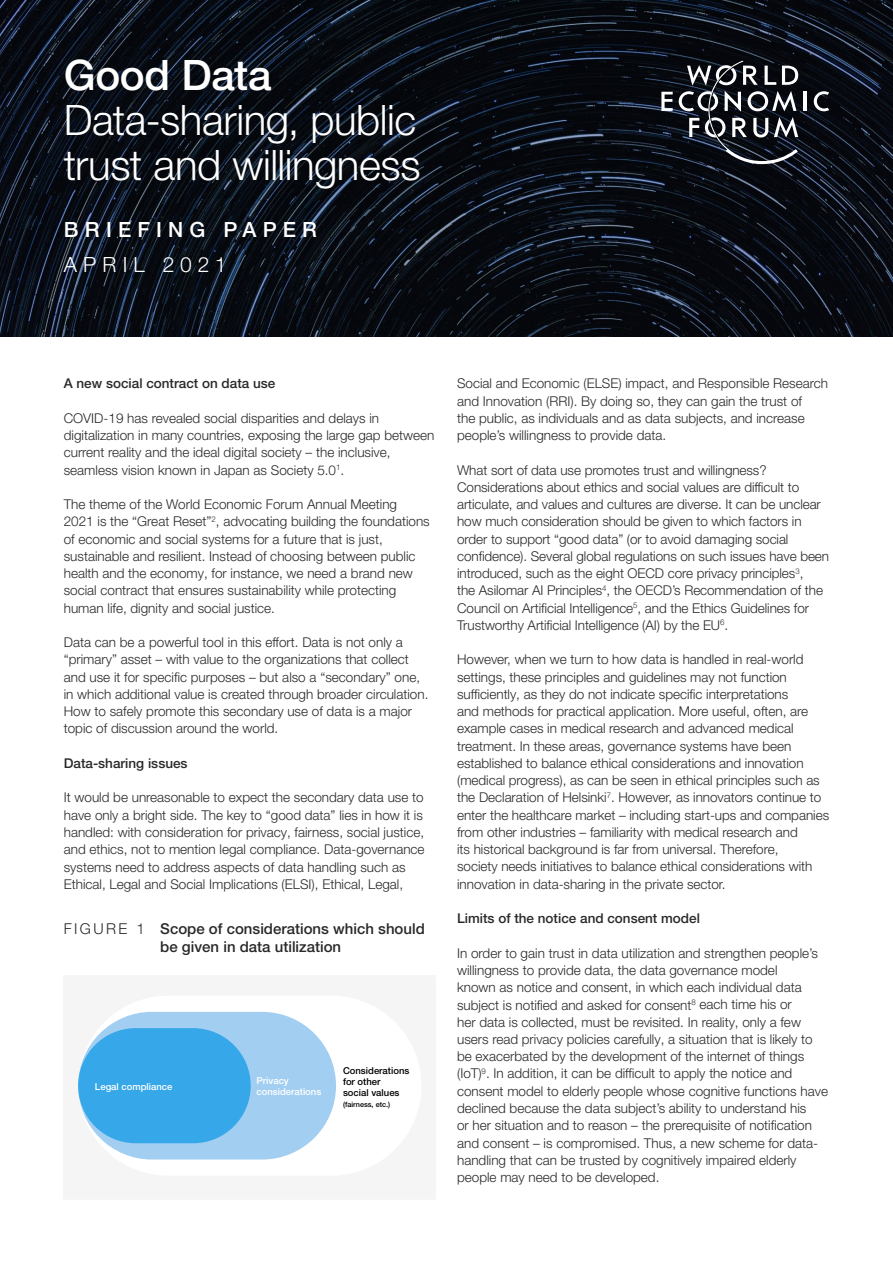
<style>
.page{position:relative;width:893px;height:1263px;background:#fff}
.page>*{position:absolute;margin:0;border:0;box-sizing:border-box;transform-origin:0 0}
.t1{font:300 42px/45px "Helvetica Neue LT Pro";letter-spacing:-.01em;color:#fff}
.t2{font:500 42px "Helvetica Neue LT Pro";letter-spacing:-.01em;color:#fff}
.t3{font:500 21px "Helvetica Neue LT Pro";letter-spacing:.3em;color:#fff}
.t4{font:300 21px "Helvetica Neue LT Pro";letter-spacing:.29em;color:#fff}
.t5{font:500 15px/18px "Helvetica Neue LT Pro";color:#292929}
.t6{font:300 13.5px/17.2px "Helvetica Neue LT Pro";color:#292929}
.t7{font:500 13.5px "Helvetica Neue LT Pro";color:#292929}
.t8{font:500 9.45px/10.8px "Helvetica Neue LT Pro";color:#fff}
.t9{font:500 9.45px/10.8px "Helvetica Neue LT Pro";color:#000}
.t10{font:500 7.35px "Helvetica Neue LT Pro";color:#000}
.s1{font-weight:300}
</style>
<div class="page">
<svg style="left:0;top:0;width:893px;height:337px;background:#0b1019"></svg>
<svg style="left:661px;top:92px;width:12px;height:19px"></svg>
<hr style="left:803px;top:92px;width:3px;height:19px;background:#fff">
<svg style="left:814px;top:91px;width:15px;height:20px"></svg>
<svg style="left:679px;top:61px;width:119px;height:103px;background:#3c3f46"></svg>
<div style="left:64px;top:975px;width:372px;height:224px;background:#f6f6f6"></div>
<div style="left:78px;top:996px;width:343px;height:180px;background:#fff;border-radius:90px"></div>
<div style="left:78px;top:1012px;width:258px;height:147px;background:#a2cef2;border-radius:74px"></div>
<div style="left:78px;top:1028px;width:173px;height:115px;background:#36a7e9;border-radius:58px"></div>
<h1 class="t2" style="left:64px;top:50px;width:209px">Good Data</h1>
<h1 class="t1" style="left:64px;top:97px;width:358px">Data-sharing, public trust and willingness</h1>
<h2 class="t3" style="left:64px;top:217px;width:255px">BRIEFING PAPER</h2>
<h2 class="t4" style="left:64px;top:251px;width:164px">APRIL 2021</h2>
<p class="t7" style="left:64px;top:375px;width:213px">A new social contract on data use</p>
<p class="t6" style="left:64px;top:409px;width:372px">COVID-19 has revealed social disparities and delays in digitalization in many countries, exposing the large gap between current reality and the ideal digital society – the inclusive, seamless vision known in Japan as Society 5.0<sup>1</sup>.</p>
<p class="t6" style="left:64px;top:495px;width:367px">The theme of the World Economic Forum Annual Meeting 2021 is the “Great Reset”<sup>2</sup>, advocating building the foundations of economic and social systems for a future that is just, sustainable and resilient. Instead of choosing between public health and the economy, for instance, we need a brand new social contract that ensures sustainability while protecting human life, dignity and social justice.</p>
<p class="t6" style="left:64px;top:633px;width:366px">Data can be a powerful tool in this effort. Data is not only a “primary” asset – with value to the organizations that collect and use it for specific purposes – but also a “secondary” one, in which additional value is created through broader circulation.<br>How to safely promote this secondary use of data is a major topic of discussion around the world.</p>
<p class="t7" style="left:64px;top:755px;width:125px">Data-sharing issues</p>
<p class="t6" style="left:64px;top:789px;width:362px">It would be unreasonable to expect the secondary data use to have only a bright side. The key to “good data” lies in how it is handled: with consideration for privacy, fairness, social justice, and ethics, not to mention legal compliance. Data-governance systems need to address aspects of data handling such as Ethical, Legal and Social Implications (ELSI), Ethical, Legal,</p>
<p class="t5" style="left:160px;top:919px;width:266px;text-indent:-97px"><span class="s1">F I G U R E 1</span> Scope of considerations which should be given in data utilization</p>
<p class="t8" style="left:95px;top:1081px;width:79px">Legal compliance</p>
<p class="t8" style="left:256px;top:1075px;width:66px">Privacy considerations</p>
<p class="t9" style="left:343px;top:1065px;width:68px">Considerations for other<br>social values</p>
<p class="t10" style="left:343px;top:1100px;width:49px">(fairness, etc.)</p>
<p class="t6" style="left:457px;top:375px;width:372px">Social and Economic (ELSE) impact, and Responsible Research and Innovation (RRI). By doing so, they can gain the trust of<br>the public, as individuals and as data subjects, and increase people’s willingness to provide data.</p>
<p class="t6" style="left:457px;top:461px;width:374px">What sort of data use promotes trust and willingness?<br>Considerations about ethics and social values are difficult to articulate, and values and cultures are diverse. It can be unclear how much consideration should be given to which factors in order to support “good data” (or to avoid damaging social confidence). Several global regulations on such issues have been introduced, such as the eight OECD core privacy principles<sup>3</sup>,<br>the Asilomar AI Principles<sup>4</sup>, the OECD’s Recommendation of the Council on Artificial Intelligence<sup>5</sup>, and the Ethics Guidelines for Trustworthy Artificial Intelligence (AI) by the EU<sup>6</sup>.</p>
<p class="t6" style="left:457px;top:651px;width:374px">However, when we turn to how data is handled in real-world settings, these principles and guidelines may not function sufficiently, as they do not indicate specific interpretations<br>and methods for practical application. More useful, often, are example cases in medical research and advanced medical treatment. In these areas, governance systems have been established to balance ethical considerations and innovation (medical progress), as can be seen in ethical principles such as the Declaration of Helsinki<sup>7</sup>. However, as innovators continue to enter the healthcare market – including start-ups and companies from other industries – familiarity with medical research and<br>its historical background is far from universal. Therefore,<br>society needs initiatives to balance ethical considerations with innovation in data-sharing in the private sector.</p>
<p class="t7" style="left:457px;top:910px;width:244px">Limits of the notice and consent model</p>
<p class="t6" style="left:457px;top:944px;width:372px">In order to gain trust in data utilization and strengthen people’s willingness to provide data, the data governance model<br>known as notice and consent, in which each individual data subject is notified and asked for consent<sup>8</sup> each time his or<br>her data is collected, must be revisited. In reality, only a few users read privacy policies carefully, a situation that is likely to be exacerbated by the development of the internet of things (IoT)<sup>9</sup>. In addition, it can be difficult to apply the notice and consent model to elderly people whose cognitive functions have declined because the data subject’s ability to understand his<br>or her situation and to reason – the prerequisite of notification and consent – is compromised. Thus, a new scheme for data&shy;handling that can be trusted by cognitively impaired elderly people may need to be developed.</p>
</div>
